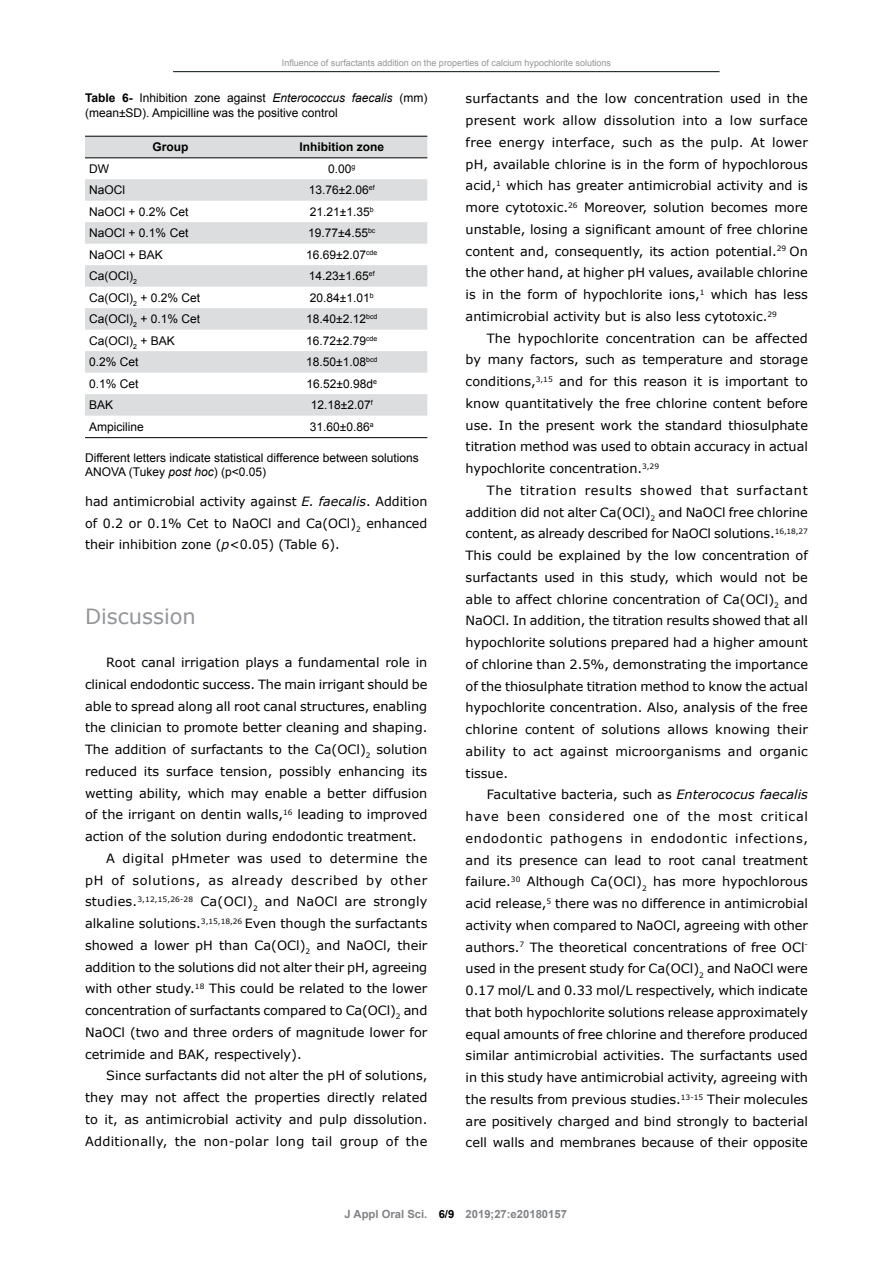
<style>
.page{position:relative;width:893px;height:1263px;background:#fff}
.page>*{position:absolute;margin:0;border:0;box-sizing:border-box;transform-origin:0 0}
.t1{font:21px "Verdana";color:#939598}
.t2{font:12.75px/21.8px "Verdana";color:#000;text-align:justify}
.t3{font:12.75px "Verdana";letter-spacing:.025em;color:#000}
.t4{font:12.75px "Verdana";letter-spacing:.02em;color:#000}
.t5{font:12.75px "Verdana";letter-spacing:.05em;color:#000}
.t6{font:12px/14.4px "Arial";color:#000}
.t7{font:700 12px "Arial";color:#000}
.t8{font:700 11.25px "Arial";color:#808285}
.t9{font:9px "Arial";color:#939598}
.s1{font-weight:700}
.s2{font-style:italic}
.s3{color:#000}
</style>
<div class="page">
<hr style="left:173px;top:71px;width:547px;height:1px;background:#00110d">
<svg style="left:85px;top:137px;width:342px;height:279px;fill:#dcddde"></svg>
<hr style="left:85px;top:136px;width:342px;height:1px;background:#000">
<hr style="left:85px;top:157px;width:342px;height:1px;background:#000">
<hr style="left:85px;top:437px;width:342px;height:1px;background:#000">
<p class="t9" style="left:282px;top:57px;width:331px">Influence of surfactants addition on the properties of calcium hypochlorite solutions</p>
<p class="t6" style="left:85px;top:91px;width:344px"><span class="s1">Table 6-</span> Inhibition zone against <span class="s2">Enterococcus faecalis</span> (mm) (mean±SD). Ampicilline was the positive control</p>
<p class="t7" style="left:153px;top:139px;width:37px">Group</p>
<p class="t7" style="left:299px;top:139px;width:86px">Inhibition zone</p>
<p class="t6" style="left:89px;top:162px;width:21px">DW</p>
<p class="t6" style="left:328px;top:162px;width:29px">0.00<sup>g</sup></p>
<p class="t6" style="left:89px;top:183px;width:38px">NaOCl</p>
<p class="t6" style="left:309px;top:183px;width:67px">13.76±2.06<sup>ef</sup></p>
<p class="t6" style="left:89px;top:204px;width:101px">NaOCl + 0.2% Cet</p>
<p class="t6" style="left:310px;top:204px;width:65px">21.21±1.35<sup>b</sup></p>
<p class="t6" style="left:89px;top:226px;width:101px">NaOCl + 0.1% Cet</p>
<p class="t6" style="left:308px;top:226px;width:69px">19.77±4.55<sup>bc</sup></p>
<p class="t6" style="left:89px;top:247px;width:75px">NaOCl + BAK</p>
<p class="t6" style="left:306px;top:247px;width:73px">16.69±2.07<sup>cde</sup></p>
<p class="t6" style="left:89px;top:269px;width:49px">Ca(OCl)<sub>2</sub></p>
<p class="t6" style="left:309px;top:269px;width:67px">14.23±1.65<sup>ef</sup></p>
<p class="t6" style="left:89px;top:290px;width:112px">Ca(OCl)<sub>2</sub> + 0.2% Cet</p>
<p class="t6" style="left:310px;top:290px;width:65px">20.84±1.01<sup>b</sup></p>
<p class="t6" style="left:89px;top:312px;width:112px">Ca(OCl)<sub>2</sub> + 0.1% Cet</p>
<p class="t6" style="left:306px;top:312px;width:73px">18.40±2.12<sup>bcd</sup></p>
<p class="t6" style="left:89px;top:333px;width:87px">Ca(OCl)<sub>2</sub> + BAK</p>
<p class="t6" style="left:306px;top:333px;width:73px">16.72±2.79<sup>cde</sup></p>
<p class="t6" style="left:89px;top:355px;width:51px">0.2% Cet</p>
<p class="t6" style="left:306px;top:355px;width:73px">18.50±1.08<sup>bcd</sup></p>
<p class="t6" style="left:89px;top:376px;width:51px">0.1% Cet</p>
<p class="t6" style="left:306px;top:376px;width:72px">16.52±0.98d<sup>e</sup></p>
<p class="t6" style="left:89px;top:398px;width:26px">BAK</p>
<p class="t6" style="left:311px;top:398px;width:63px">12.18±2.07<sup>f</sup></p>
<p class="t6" style="left:89px;top:419px;width:56px">Ampiciline</p>
<p class="t6" style="left:310px;top:419px;width:65px">31.60±0.86<sup>a</sup></p>
<p class="t6" style="left:85px;top:450px;width:335px">Different letters indicate statistical difference between solutions<br>ANOVA (Tukey <span class="s2">post hoc</span>) (p&lt;0.05)</p>
<p class="t2" style="left:85px;top:490px;width:344px">had antimicrobial activity against <span class="s2">E. faecalis</span>. Addition of 0.2 or 0.1% Cet to NaOCl and Ca(OCl)<sub>2</sub> enhanced their inhibition zone (<span class="s2">p</span>&lt;0.05) (Table 6).</p>
<h1 class="t1" style="left:85px;top:601px;width:112px">Discussion</h1>
<p class="t2" style="left:106px;top:651px;width:323px">Root canal irrigation plays a fundamental role in</p>
<p class="t2" style="left:85px;top:673px;width:344px">clinical endodontic success. The main irrigant should be</p>
<p class="t2" style="left:85px;top:695px;width:344px">able to spread along all root canal structures, enabling</p>
<p class="t2" style="left:85px;top:717px;width:344px">the clinician to promote better cleaning and shaping.</p>
<p class="t2" style="left:85px;top:738px;width:344px">The addition of surfactants to the Ca(OCl)<sub>2</sub> solution</p>
<p class="t2" style="left:85px;top:760px;width:344px">reduced its surface tension, possibly enhancing its</p>
<p class="t2" style="left:85px;top:782px;width:344px">wetting ability, which may enable a better diffusion</p>
<p class="t2" style="left:85px;top:804px;width:344px">of the irrigant on dentin walls,<sup>16</sup> leading to improved</p>
<p class="t2" style="left:85px;top:825px;width:333px">action of the solution during endodontic treatment.</p>
<p class="t3" style="left:106px;top:849px;width:323px">A digital pHmeter was used to determine the</p>
<p class="t5" style="left:85px;top:871px;width:344px">pH of solutions, as already described by other</p>
<p class="t4" style="left:85px;top:893px;width:344px">studies.<sup>3,12,15,26-28</sup> Ca(OCl)<sub>2</sub> and NaOCl are strongly</p>
<p class="t2" style="left:85px;top:912px;width:344px">alkaline solutions.<sup>3,15,18,26</sup> Even though the surfactants</p>
<p class="t2" style="left:85px;top:934px;width:344px">showed a lower pH than Ca(OCl)<sub>2</sub> and NaOCl, their</p>
<p class="t2" style="left:85px;top:956px;width:344px">addition to the solutions did not alter their pH, agreeing</p>
<p class="t2" style="left:85px;top:978px;width:344px">with other study.<sup>18</sup> This could be related to the lower</p>
<p class="t2" style="left:85px;top:999px;width:344px">concentration of surfactants compared to Ca(OCl)<sub>2</sub> and</p>
<p class="t2" style="left:85px;top:1021px;width:344px">NaOCl (two and three orders of magnitude lower for</p>
<p class="t2" style="left:85px;top:1043px;width:218px">cetrimide and BAK, respectively).</p>
<p class="t2" style="left:106px;top:1065px;width:323px">Since surfactants did not alter the pH of solutions,</p>
<p class="t2" style="left:85px;top:1086px;width:344px">they may not affect the properties directly related</p>
<p class="t2" style="left:85px;top:1108px;width:344px">to it, as antimicrobial activity and pulp dissolution.</p>
<p class="t3" style="left:85px;top:1132px;width:344px">Additionally, the non-polar long tail group of the</p>
<p class="t2" style="left:466px;top:88px;width:344px">surfactants and the low concentration used in the present work allow dissolution into a low surface free energy interface, such as the pulp. At lower pH, available chlorine is in the form of hypochlorous acid,<sup>1</sup> which has greater antimicrobial activity and is more cytotoxic.<sup>26</sup> Moreover, solution becomes more unstable, losing a significant amount of free chlorine content and, consequently, its action potential.<sup>29</sup> On the other hand, at higher pH values, available chlorine is in the form of hypochlorite ions,<sup>1</sup> which has less antimicrobial activity but is also less cytotoxic.<sup>29</sup></p>
<p class="t2" style="left:466px;top:327px;width:344px;text-indent:21px">The hypochlorite concentration can be affected by many factors, such as temperature and storage conditions,<sup>3,15</sup> and for this reason it is important to know quantitatively the free chlorine content before use. In the present work the standard thiosulphate titration method was used to obtain accuracy in actual hypochlorite concentration.<sup>3,29</sup></p>
<p class="t2" style="left:466px;top:479px;width:344px;text-indent:21px">The titration results showed that surfactant addition did not alter Ca(OCl)<sub>2</sub> and NaOCl free chlorine content, as already described for NaOCl solutions.<sup>16,18,27<br></sup>This could be explained by the low concentration of surfactants used in this study, which would not be able to affect chlorine concentration of Ca(OCl)<sub>2</sub> and NaOCl. In addition, the titration results showed that all hypochlorite solutions prepared had a higher amount of chlorine than 2.5%, demonstrating the importance of the thiosulphate titration method to know the actual hypochlorite concentration. Also, analysis of the free chlorine content of solutions allows knowing their ability to act against microorganisms and organic tissue.</p>
<p class="t2" style="left:466px;top:784px;width:344px;text-indent:21px">Facultative bacteria, such as <span class="s2">Enterococus faecalis </span>have been considered one of the most critical endodontic pathogens in endodontic infections, and its presence can lead to root canal treatment failure.<sup>30</sup> Although Ca(OCl)<sub>2</sub> has more hypochlorous acid release,<sup>5</sup> there was no difference in antimicrobial activity when compared to NaOCl, agreeing with other authors.<sup>7</sup> The theoretical concentrations of free OCl&shy;used in the present study for Ca(OCl)<sub>2</sub> and NaOCl were 0.17 mol/L and 0.33 mol/L respectively, which indicate that both hypochlorite solutions release approximately equal amounts of free chlorine and therefore produced similar antimicrobial activities. The surfactants used in this study have antimicrobial activity, agreeing with the results from previous studies.<sup>13-15</sup> Their molecules are positively charged and bind strongly to bacterial cell walls and membranes because of their opposite</p>
<p class="t8" style="left:345px;top:1206px;width:224px">J Appl Oral Sci. <span class="s3">6/9</span> 2019;27:e20180157</p>
</div>
